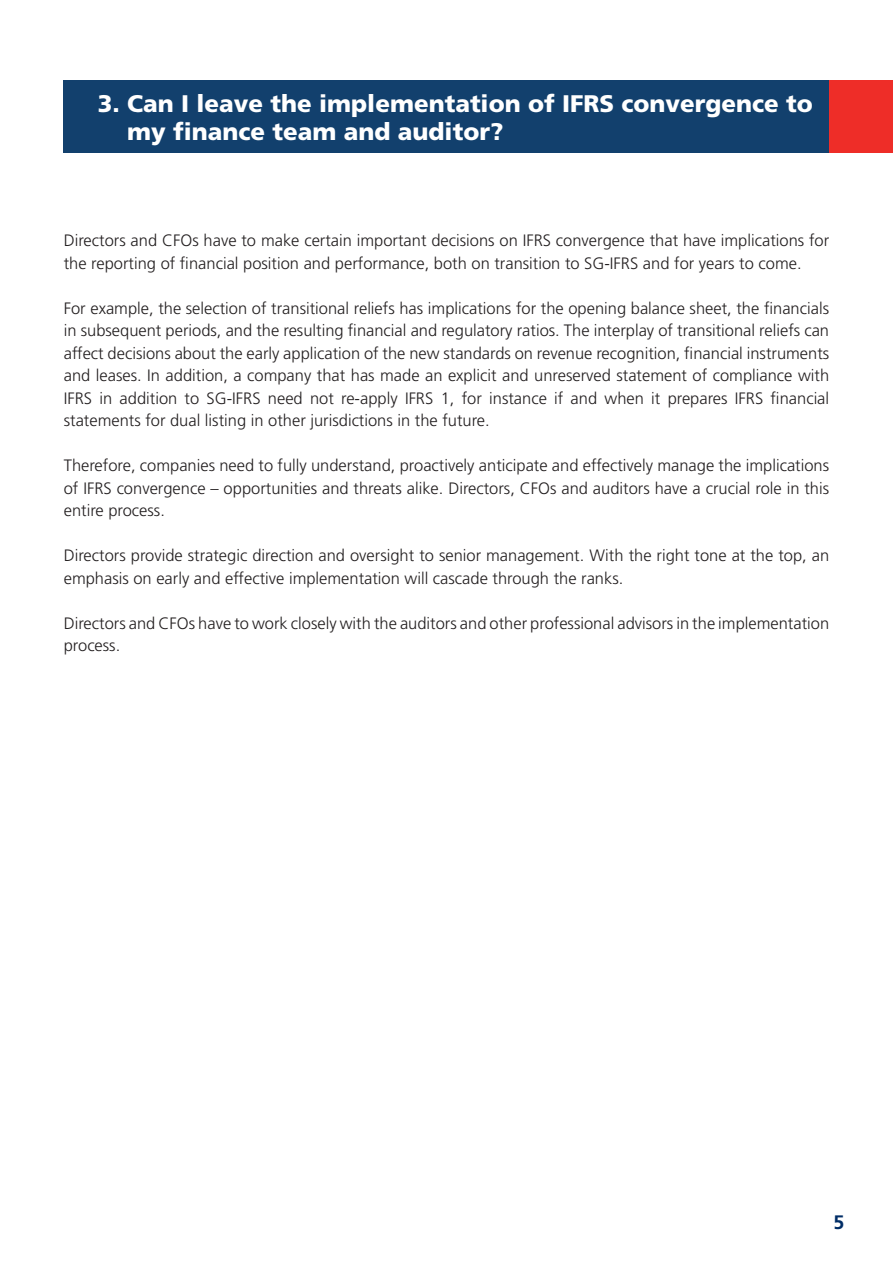
<style>
.page{position:relative;width:893px;height:1263px;background:#fff}
.page>*{position:absolute;margin:0;border:0;box-sizing:border-box;transform-origin:0 0}
.t1{font:900 24px/28.8px "Frutiger LT Std";color:#fff}
.t2{font:700 19.5px "Frutiger LT Std";color:#002d66}
.t3{font:300 16.5px/22.5px "Frutiger LT Std";color:#231f20}
</style>
<div class="page">
<div style="left:64px;top:81px;width:765px;height:72px;background:#12406d"></div>
<div style="left:829px;top:81px;width:64px;height:72px;background:#ee2d28"></div>
<h1 class="t1" style="left:127px;top:89px;width:687px;text-indent:-29px">3. Can I leave the implementation of IFRS convergence to my finance team and auditor?</h1>
<p class="t3" style="left:64px;top:230px;width:767px">Directors and CFOs have to make certain important decisions on IFRS convergence that have implications for the reporting of financial position and performance, both on transition to SG-IFRS and for years to come.</p>
<p class="t3" style="left:64px;top:297px;width:767px;text-align:justify">For example, the selection of transitional reliefs has implications for the opening balance sheet, the financials in subsequent periods, and the resulting financial and regulatory ratios. The interplay of transitional reliefs can affect decisions about the early application of the new standards on revenue recognition, financial instruments and leases. In addition, a company that has made an explicit and unreserved statement of compliance with IFRS in addition to SG-IFRS need not re-apply IFRS 1, for instance if and when it prepares IFRS financial statements for dual listing in other jurisdictions in the future.</p>
<p class="t3" style="left:64px;top:455px;width:767px;text-align:justify">Therefore, companies need to fully understand, proactively anticipate and effectively manage the implications of IFRS convergence – opportunities and threats alike. Directors, CFOs and auditors have a crucial role in this entire process.</p>
<p class="t3" style="left:64px;top:545px;width:767px">Directors provide strategic direction and oversight to senior management. With the right tone at the top, an emphasis on early and effective implementation will cascade through the ranks.</p>
<p class="t3" style="left:64px;top:612px;width:767px">Directors and CFOs have to work closely with the auditors and other professional advisors in the implementation process.</p>
<p class="t2" style="left:833px;top:1210px;width:12px">5</p>
</div>
